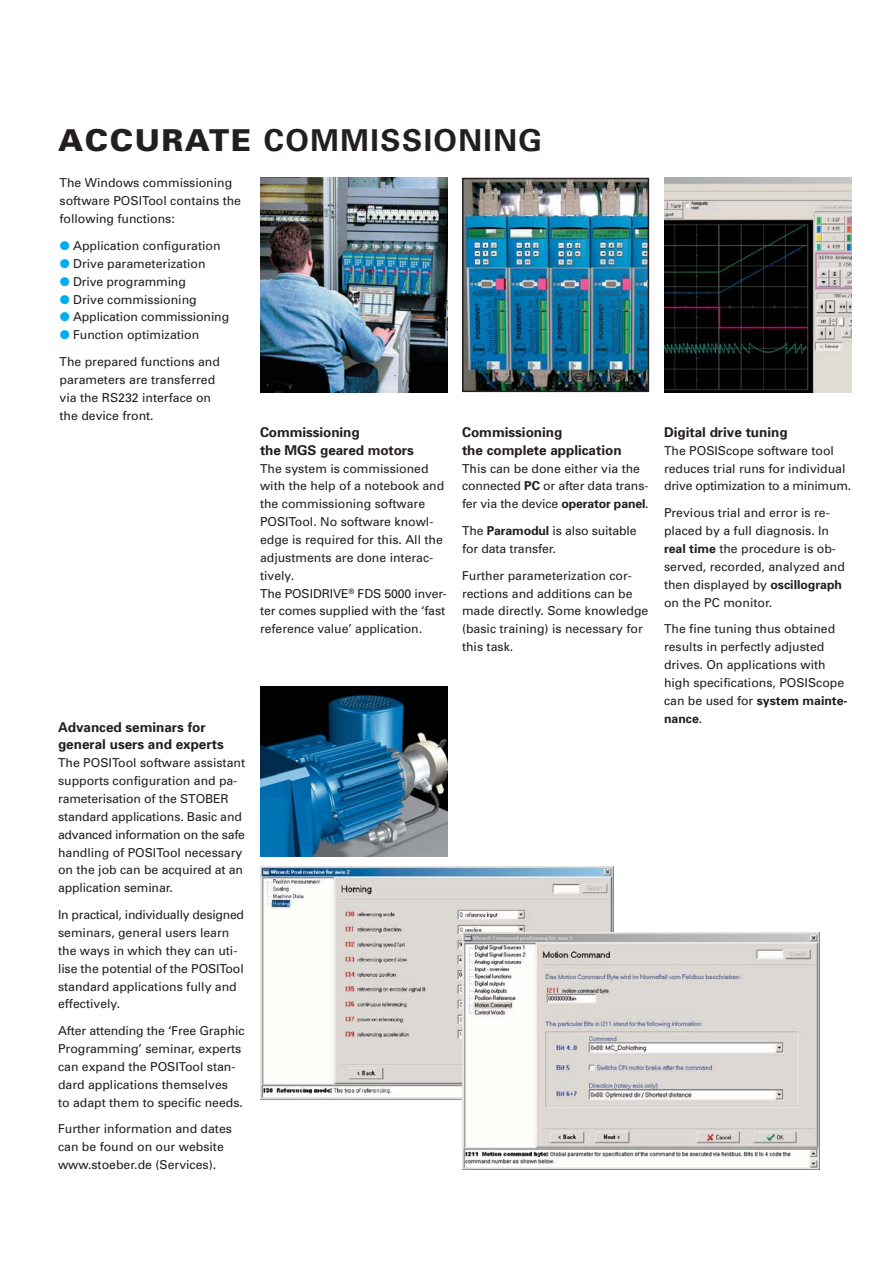
<style>
.page{position:relative;width:893px;height:1263px;background:#fff}
.page>*{position:absolute;margin:0;border:0;box-sizing:border-box;transform-origin:0 0}
.t1{font:700 30.15px "Univers";letter-spacing:.05em;color:#231f20}
.t2{font:700 13.5px/17.9px "Univers";color:#231f20}
.t3{font:12.3px/17.9px "Univers";color:#231f20}
.s1{font-weight:900}
.s2{font-family:"European Pi Three";font-size:12.75px;color:#00aeef}
.s3{font-weight:700}
</style>
<div class="page">
<img style="left:664px;top:177px;width:187px;height:215px">
<img style="left:260px;top:867px;width:354px;height:232px">
<img style="left:462px;top:932px;width:357px;height:237px">
<img style="left:465px;top:181px;width:181px;height:208px">
<div style="left:462px;top:178px;width:187px;height:214px;border:2px solid #231f20"></div>
<img style="left:260px;top:178px;width:187px;height:214px">
<img style="left:260px;top:687px;width:187px;height:169px">
<h1 class="t1" style="left:58px;top:129px;width:485px"><span class="s1">ACCURATE</span> COMMISSIONING</h1>
<p class="t3" style="left:60px;top:175px;width:183px">The Windows commissioning software POSITool contains the following functions:</p>
<p class="t3" style="left:60px;top:238px;width:162px"><span class="s2">-</span> Application configuration</p>
<p class="t3" style="left:60px;top:256px;width:147px"><span class="s2">-</span> Drive parameterization</p>
<p class="t3" style="left:60px;top:274px;width:128px"><span class="s2">-</span> Drive programming</p>
<p class="t3" style="left:60px;top:291px;width:139px"><span class="s2">-</span> Drive commissioning</p>
<p class="t3" style="left:60px;top:309px;width:171px"><span class="s2">-</span> Application commissioning</p>
<p class="t3" style="left:60px;top:323px;width:162px;line-height:26.8px"><span class="s2">-</span> Function optimization<br>The prepared functions and</p>
<p class="t3" style="left:60px;top:372px;width:157px">parameters are transferred via the RS232 interface on the de vice front.</p>
<p class="t2" style="left:260px;top:424px;width:155px">Commissioning<br>the MGS geared motors</p>
<p class="t3" style="left:260px;top:460px;width:188px">The system is commissioned with the help of a notebook and the commissioning software<br>POSITool. No software knowl&shy;edge is required for this. All the adjustments are done interac&shy;tively.<br>The POSIDRIVE<sup>®</sup> FDS 5000 inver&shy;ter comes supplied with the ‘fast reference value’ application.</p>
<p class="t2" style="left:462px;top:424px;width:161px">Commissioning<br>the complete application</p>
<p class="t3" style="left:462px;top:460px;width:188px">This can be done either via the connected <span class="s3">PC</span> or after data trans - fer via the device <span class="s3">operator panel</span>.</p>
<p class="t3" style="left:462px;top:523px;width:176px">The <span class="s3">Paramodul</span> is also suitable for data transfer.</p>
<p class="t3" style="left:462px;top:567px;width:188px">Further parameterization cor - rections and additions can be made directly. Some knowledge (basic training) is necessary for this task.</p>
<p class="t2" style="left:58px;top:719px;width:167px">Advanced seminars for general users and experts</p>
<p class="t3" style="left:58px;top:755px;width:189px">The POSITool software assistant supports configuration and pa&shy;rameterisation of the STOBER standard applications. Basic and advanced information on the safe handling of POSITool necessary on the job can be acquired at an application seminar.</p>
<p class="t3" style="left:58px;top:907px;width:188px">In practical, individually designed seminars, general users learn the ways in which they can uti&shy;lise the potential of the POSITool standard applications fully and effectively.</p>
<p class="t3" style="left:58px;top:1023px;width:188px">After attending the ‘Free Graphic<br>Programming’ seminar, experts can expand the POSITool stan&shy;dard applications themselves<br>to adapt them to specific needs.</p>
<p class="t3" style="left:58px;top:1121px;width:175px">Further information and dates can be found on our website www.stoeber.de (Services).</p>
<p class="t2" style="left:664px;top:424px;width:125px">Digital drive tuning</p>
<p class="t3" style="left:664px;top:442px;width:189px">The POSIScope software tool reduces trial runs for individual drive optimization to a minimum.</p>
<p class="t3" style="left:664px;top:505px;width:182px">Previous trial and error is re&shy;placed by a full diagnosis. In <span class="s3">real time</span> the procedure is ob&shy;served, recorded, analyzed and then displayed by <span class="s3">oscillograph </span>on the PC monitor.</p>
<p class="t3" style="left:664px;top:621px;width:185px">The fine tuning thus obtained results in perfectly adjusted drives. On applications with high specifications, POSIScope can be used for <span class="s3">system mainte&shy;nance</span>.</p>
</div>
